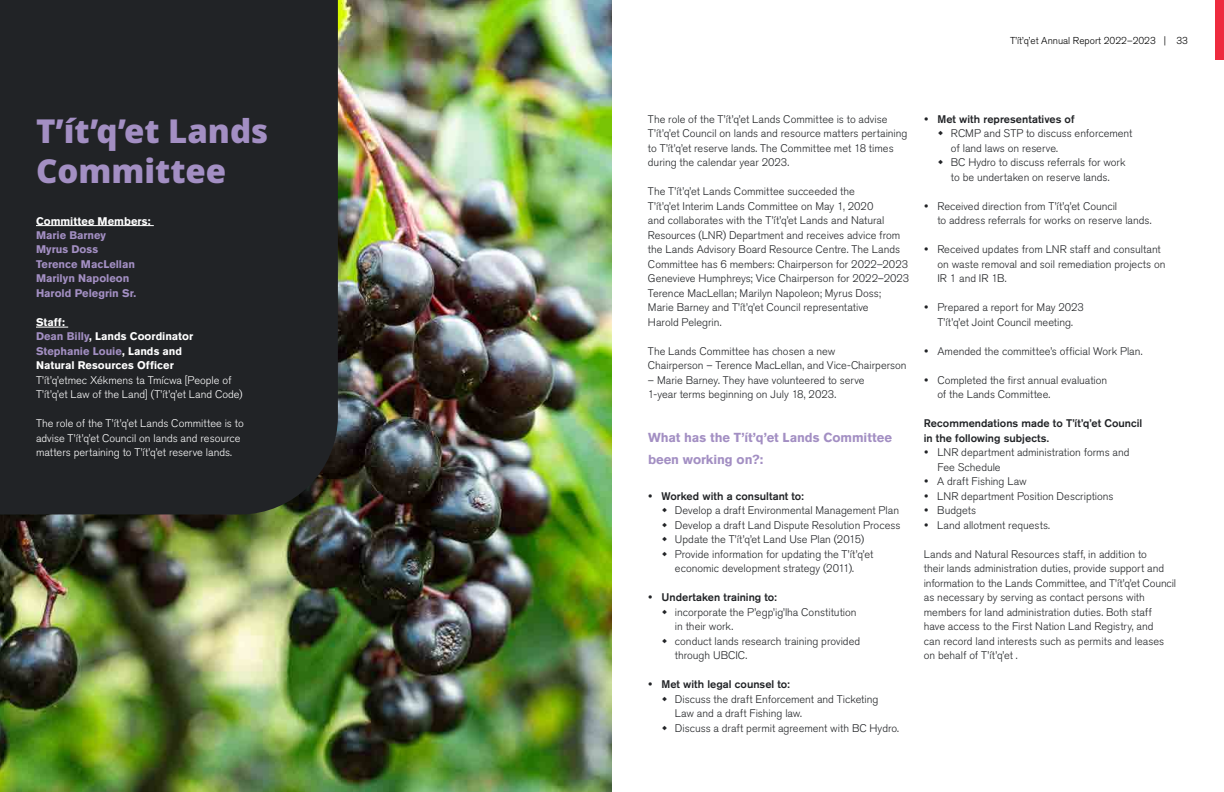
<style>
.page{position:relative;width:1224px;height:792px;background:#fff}
.page>*{position:absolute;margin:0;border:0;box-sizing:border-box;transform-origin:0 0}
.t1{font:900 33px/39.6px "Noto Sans";color:#a38fc3}
.t2{font:700 13px/22px "Akzidenz Grotesk Pro";letter-spacing:-.005em;color:#a38fc3}
.t3{font:300 11px/14.5px "Akzidenz Grotesk Pro";color:#212326}
.t4{font:300 11px/14.5px "Akzidenz Grotesk Pro";color:#fff}
.t5{font:700 11px/14.5px "Akzidenz Grotesk Pro";color:#fff}
.t6{font:700 11px/14.5px "Akzidenz Grotesk Pro";color:#a38fc3}
.t7{font:500 11px/14.5px "Akzidenz Grotesk Pro";letter-spacing:.005em;color:#212326}
.t8{font:300 10px "Akzidenz Grotesk Pro";color:#000}
.s1{color:#a38fc3}
.s2{font-weight:500}
</style>
<div class="page">
<div style="left:1215px;top:0;width:9px;height:59px;background:#ee2c3f"></div>
<img style="left:0;top:0;width:612px;height:792px">
<div style="left:0;top:0;width:338px;height:514px;background:#212326"></div>
<hr style="left:36px;top:225px;width:118px;height:1px;background:#fff">
<hr style="left:36px;top:327px;width:32px;height:1px;background:#fff">
<h1 class="t1" style="left:36px;top:111px;width:234px">T’ít’q’et Lands<br>Committee</h1>
<p class="t5" style="left:36px;top:213px;width:116px">Committee Members:</p>
<p class="t6" style="left:36px;top:228px;width:102px">Marie Barney<br>Myrus Doss<br>Terence MacLellan<br>Marilyn Napoleon<br>Harold Pelegrin Sr.</p>
<p class="t5" style="left:36px;top:315px;width:159px">Staff:<br><span class="s1">Dean Billy</span>, Lands Coordinator<br><span class="s1">Stephanie Louie</span>, Lands and<br>Natural Resources Officer</p>
<p class="t4" style="left:36px;top:373px;width:208px">T’ít’q’etmec Xékmens ta Tmícwa [People of<br>T’ít’q’et Law of the Land] (T’ít’q’et Land Code)</p>
<p class="t4" style="left:36px;top:416px;width:209px">The role of the T’ít’q’et Lands Committee is to advise T’ít’q’et Council on lands and resource matters pertaining to T’ít’q’et reserve lands.</p>
<p class="t8" style="left:1010px;top:34px;width:179px">T’ít’q’et Annual Report 2022–2023 | 33</p>
<p class="t3" style="left:648px;top:112px;width:261px">The role of the T’ít’q’et Lands Committee is to advise T’ít’q’et Council on lands and resource matters pertaining to T’ít’q’et reserve lands. The Committee met 18 times during the calendar year 2023.</p>
<p class="t3" style="left:648px;top:184px;width:263px">The T’ít’q’et Lands Committee succeeded the<br>T’ít’q’et Interim Lands Committee on May 1, 2020<br>and collaborates with the T’ít’q’et Lands and Natural Resources (LNR) Department and receives advice from the Lands Advisory Board Resource Centre. The Lands Committee has 6 members: Chairperson for 2022–2023<br>Genevieve Humphreys; Vice Chairperson for 2022–2023<br>Terence MacLellan; Marilyn Napoleon; Myrus Doss; Marie Barney and T’ít’q’et Council representative<br>Harold Pelegrin.</p>
<p class="t3" style="left:648px;top:344px;width:260px">The Lands Committee has chosen a new<br>Chairperson – Terence MacLellan, and Vice-Chairperson</p>
<p class="t3" style="left:648px;top:373px;width:218px">– Marie Barney. They have volunteered to serve<br>1-year terms beginning on July 18, 2023.</p>
<p class="t2" style="left:648px;top:426px;width:245px">What has the T’ít’q’et Lands Committee been working on?:</p>
<p class="t3" style="left:675px;top:489px;width:227px;text-indent:-27px">• <span class="s2">Worked with a consultant to:<br></span>Develop a draft Environmental Management Plan Develop a draft Land Dispute Resolution Process Update the T’ít’q’et Land Use Plan (2015)<br>Provide information for updating the T’ít’q’et economic development strategy (2011).</p>
<p class="t3" style="left:675px;top:590px;width:187px;text-indent:-27px">• <span class="s2">Undertaken training to:<br></span>incorporate the P’egp’ig’lha Constitution in their work.<br>conduct lands research training provided through UBCIC.</p>
<p class="t3" style="left:675px;top:677px;width:226px;text-indent:-27px">• <span class="s2">Met with legal counsel to:<br></span>Discuss the draft Enforcement and Ticketing Law and a draft Fishing law.<br>Discuss a draft permit agreement with BC Hydro.</p>
<p class="t3" style="left:951px;top:112px;width:183px;text-indent:-27px">• <span class="s2">Met with representatives of<br></span>RCMP and STP to discuss enforcement of land laws on reserve.<br>BC Hydro to discuss referrals for work to be undertaken on reserve lands.</p>
<p class="t3" style="left:937px;top:199px;width:216px;text-indent:-13px">• Received direction from T’ít’q’et Council<br>to address referrals for works on reserve lands.</p>
<p class="t3" style="left:937px;top:242px;width:230px;text-indent:-13px">• Received updates from LNR staff and consultant on waste removal and soil remediation projects on<br>IR 1 and IR 1B.</p>
<p class="t3" style="left:924px;top:300px;width:162px;text-align:center">• Prepared a report for May 2023<br>T’ít’q’et Joint Council meeting.</p>
<p class="t3" style="left:924px;top:344px;width:220px">• Amended the committee’s official Work Plan.</p>
<p class="t3" style="left:937px;top:373px;width:172px;text-indent:-13px">• Completed the first annual evaluation of the Lands Committee.</p>
<p class="t7" style="left:924px;top:416px;width:220px">Recommendations made to T’ít’q’et Council in the following subjects.</p>
<p class="t3" style="left:937px;top:445px;width:194px;text-indent:-13px">• LNR department administration forms and<br>Fee Schedule</p>
<p class="t3" style="left:924px;top:474px;width:104px">• A draft Fishing Law</p>
<p class="t3" style="left:924px;top:489px;width:191px">• LNR department Position Descriptions</p>
<p class="t3" style="left:924px;top:503px;width:54px">• Budgets</p>
<p class="t3" style="left:924px;top:518px;width:128px">• Land allotment requests.</p>
<p class="t3" style="left:924px;top:547px;width:254px">Lands and Natural Resources staff, in addition to<br>their lands administration duties, provide support and information to the Lands Committee, and T’ít’q’et Council as necessary by serving as contact persons with members for land administration duties. Both staff<br>have access to the First Nation Land Registry, and<br>can record land interests such as permits and leases on behalf of T’ít’q’et .</p>
</div>
